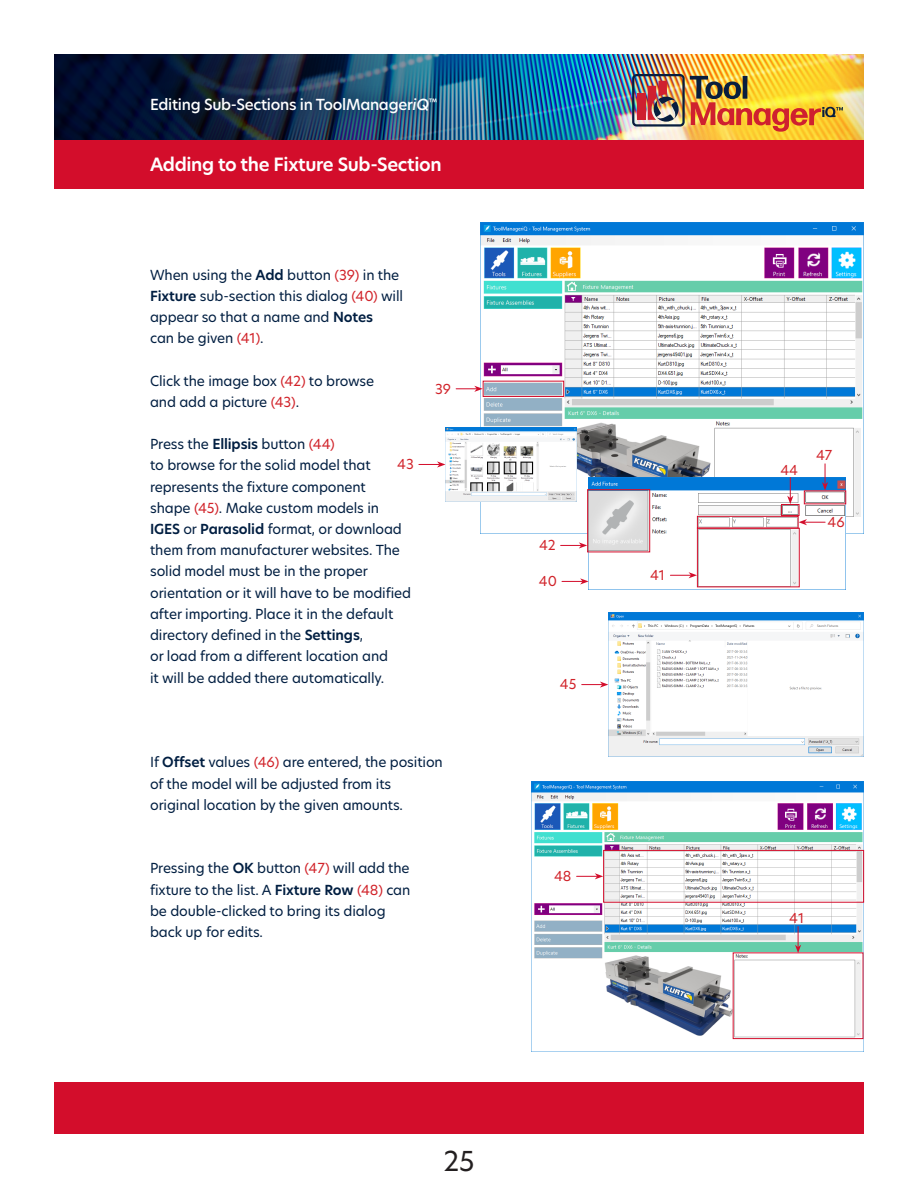
<style>
.page{position:relative;width:918px;height:1188px;background:#fff}
.page>*{position:absolute;margin:0;border:0;box-sizing:border-box;transform-origin:0 0}
.t1{font:27px "Hero New";color:#231f20}
.t2{font:600 18px "Hero New";letter-spacing:-.02em;color:#fff}
.t3{font:500 15px "Hero New";letter-spacing:-.02em;color:#fff}
.t4{font:13.65px/21.1px "Hero New";letter-spacing:-.01em;color:#001e41}
.t5{font:13.5px "Hero New";color:#d1232a}
.s1{font-style:italic}
.s2{font-weight:600}
.s3{color:#d1232a}
</style>
<div class="page">
<img style="left:480px;top:222px;width:384px;height:311px">
<img style="left:54px;top:54px;width:810px;height:86px">
<div style="left:54px;top:140px;width:810px;height:48px;background:#d30d2b"></div>
<div style="left:54px;top:1082px;width:810px;height:52px;background:#d30d2b"></div>
<img style="left:137px;top:83px;width:314px;height:44px">
<img style="left:589px;top:477px;width:257px;height:112px">
<img style="left:445px;top:428px;width:131px;height:73px">
<img style="left:608px;top:613px;width:256px;height:144px">
<img style="left:531px;top:782px;width:333px;height:270px">
<svg style="left:799px;top:519px;width:26px;height:6px"></svg>
<svg style="left:822px;top:464px;width:6px;height:26px"></svg>
<svg style="left:787px;top:478px;width:6px;height:26px"></svg>
<svg style="left:795px;top:927px;width:6px;height:25px"></svg>
<svg style="left:419px;top:461px;width:27px;height:7px"></svg>
<svg style="left:577px;top:873px;width:26px;height:6px"></svg>
<svg style="left:582px;top:682px;width:26px;height:6px"></svg>
<svg style="left:561px;top:542px;width:26px;height:7px"></svg>
<svg style="left:562px;top:578px;width:27px;height:7px"></svg>
<svg style="left:670px;top:572px;width:27px;height:6px"></svg>
<svg style="left:456px;top:386px;width:27px;height:6px"></svg>
<div style="left:603px;top:850px;width:261px;height:53px;border:1px solid #d30d2b"></div>
<div style="left:697px;top:516px;width:102px;height:12px;border:1px solid #d30d2b"></div>
<div style="left:781px;top:504px;width:18px;height:12px;border:1px solid #d30d2b"></div>
<div style="left:587px;top:489px;width:63px;height:63px;border:1px solid #d30d2b"></div>
<div style="left:733px;top:952px;width:130px;height:87px;border:1px solid #d30d2b"></div>
<div style="left:697px;top:528px;width:103px;height:59px;border:1px solid #d30d2b"></div>
<div style="left:483px;top:381px;width:81px;height:16px;border:1px solid #d30d2b"></div>
<img style="left:632px;top:74px;width:211px;height:58px">
<p class="t3" style="left:150px;top:94px;width:289px">Editing Sub-Sections in ToolManager<span class="s1">iQ</span><sup>™</sup></p>
<p class="t2" style="left:150px;top:152px;width:293px">Adding to the Fixture Sub-Section</p>
<p class="t4" style="left:150px;top:264px;width:255px">When using the <span class="s2">Add</span> button <span class="s3">(39)</span> in the<br><span class="s2">Fixture</span> sub-section this dialog <span class="s3">(40)</span> will appear so that a name and <span class="s2">Notes<br></span>can be given <span class="s3">(41)</span>.</p>
<p class="t4" style="left:150px;top:370px;width:225px">Click the image box <span class="s3">(42)</span> to browse and add a picture <span class="s3">(43)</span>.</p>
<p class="t4" style="left:150px;top:433px;width:262px">Press the <span class="s2">Ellipsis</span> button <span class="s3">(44)<br></span>to browse for the solid model that represents the fixture component<br>shape <span class="s3">(45)</span>. Make custom models in <span class="s2">IGES</span> or <span class="s2">Parasolid</span> format, or download them from manufacturer websites. The solid model must be in the proper orientation or it will have to be modified after importing. Place it in the default directory defined in the <span class="s2">Settings</span>,<br>or load from a different location and<br>it will be added there automatically.</p>
<p class="t5" style="left:397px;top:455px;width:18px">43</p>
<p class="t5" style="left:435px;top:379px;width:17px">39</p>
<p class="t4" style="left:150px;top:752px;width:294px">If <span class="s2">Offset</span> values <span class="s3">(46)</span> are entered, the position of the model will be adjusted from its original location by the given amounts.</p>
<p class="t4" style="left:150px;top:858px;width:262px">Pressing the <span class="s2">OK</span> button <span class="s3">(47)</span> will add the fixture to the list. A <span class="s2">Fixture Row</span> <span class="s3">(48)</span> can be double-clicked to bring its dialog back up for edits.</p>
<p class="t5" style="left:539px;top:536px;width:18px">42</p>
<p class="t5" style="left:539px;top:572px;width:20px">40</p>
<p class="t5" style="left:560px;top:675px;width:18px">45</p>
<p class="t5" style="left:554px;top:867px;width:19px">48</p>
<p class="t5" style="left:650px;top:566px;width:16px">41</p>
<h1 class="t1" style="left:443px;top:1142px;width:33px">25</h1>
<p class="t5" style="left:780px;top:461px;width:19px">44</p>
<p class="t5" style="left:816px;top:446px;width:18px">47</p>
<p class="t5" style="left:828px;top:513px;width:19px">46</p>
<p class="t5" style="left:789px;top:909px;width:16px">41</p>
</div>
